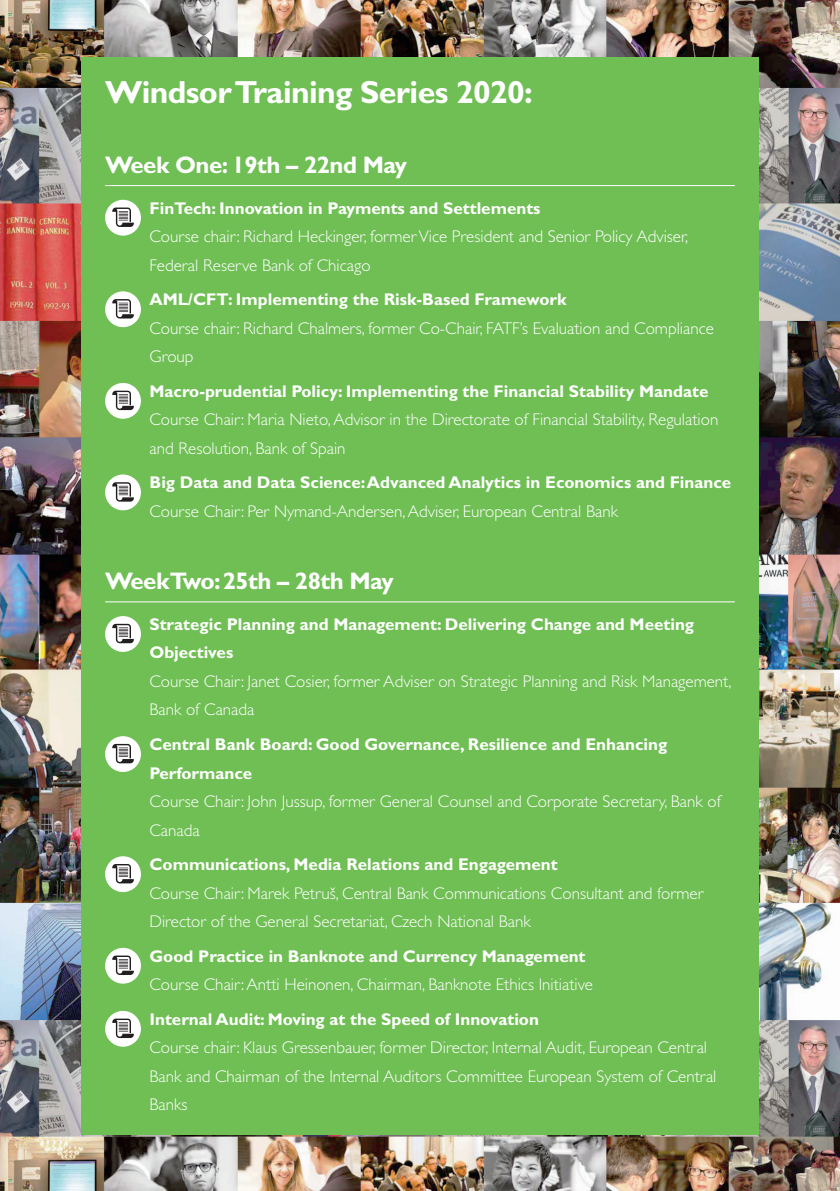
<style>
.page{position:relative;width:840px;height:1191px;background:#fff}
.page>*{position:absolute;margin:0;border:0;box-sizing:border-box;transform-origin:0 0}
.t1{font:700 32px "Gill Sans Std";letter-spacing:-.02em;color:#fff}
.t2{font:700 24px "Gill Sans Std";letter-spacing:-.02em;color:#fff}
.t3{font:300 17px/28.6px "Gill Sans Std";color:#fff}
.t4{font:700 17px/28.6px "Gill Sans Std";color:#fff}
</style>
<div class="page">
<img style="left:0;top:0;width:839px;height:1191px">
<div style="left:81px;top:57px;width:677px;height:1077px;background:#6fbf54"></div>
<hr style="left:105px;top:185px;width:629px;height:1px;background:#fff">
<div style="left:105px;top:200px;width:36px;height:36px;background:#fff;border-radius:50%"></div>
<svg style="left:112px;top:207px;width:22px;height:20px"></svg>
<div style="left:105px;top:291px;width:36px;height:36px;background:#fff;border-radius:50%"></div>
<svg style="left:112px;top:299px;width:22px;height:19px"></svg>
<div style="left:105px;top:383px;width:36px;height:36px;background:#fff;border-radius:50%"></div>
<svg style="left:112px;top:391px;width:22px;height:19px"></svg>
<div style="left:105px;top:474px;width:36px;height:36px;background:#fff;border-radius:50%"></div>
<svg style="left:112px;top:482px;width:22px;height:19px"></svg>
<hr style="left:105px;top:601px;width:629px;height:1px;background:#fff">
<div style="left:105px;top:616px;width:36px;height:36px;background:#fff;border-radius:50%"></div>
<svg style="left:112px;top:624px;width:22px;height:19px"></svg>
<div style="left:105px;top:736px;width:36px;height:36px;background:#fff;border-radius:50%"></div>
<svg style="left:112px;top:744px;width:22px;height:19px"></svg>
<div style="left:105px;top:856px;width:36px;height:36px;background:#fff;border-radius:50%"></div>
<svg style="left:112px;top:864px;width:22px;height:19px"></svg>
<div style="left:105px;top:947px;width:36px;height:36px;background:#fff;border-radius:50%"></div>
<svg style="left:112px;top:955px;width:22px;height:20px"></svg>
<div style="left:105px;top:1011px;width:36px;height:35px;background:#fff;border-radius:50%"></div>
<svg style="left:112px;top:1018px;width:22px;height:20px"></svg>
<h1 class="t1" style="left:105px;top:73px;width:429px">Windsor Training Series 2020:</h1>
<h2 class="t2" style="left:105px;top:151px;width:303px">Week One: 19th – 22nd May</h2>
<p class="t4" style="left:149px;top:193px;width:392px">FinTech: Innovation in Payments and Settlements</p>
<p class="t3" style="left:149px;top:222px;width:540px">Course chair: Richard Heckinger, former Vice President and Senior Policy Adviser,<br>Federal Reserve Bank of Chicago</p>
<p class="t4" style="left:149px;top:285px;width:418px">AML/CFT: Implementing the Risk-Based Framework</p>
<p class="t3" style="left:149px;top:314px;width:565px">Course chair: Richard Chalmers, former Co-Chair, FATF’s Evaluation and Compliance<br>Group</p>
<p class="t4" style="left:149px;top:377px;width:560px">Macro-prudential Policy: Implementing the Financial Stability Mandate</p>
<p class="t3" style="left:149px;top:405px;width:570px">Course Chair: Maria Nieto, Advisor in the Directorate of Financial Stability, Regulation and Resolution, Bank of Spain</p>
<p class="t4" style="left:149px;top:468px;width:583px">Big Data and Data Science: Advanced Analytics in Economics and Finance</p>
<p class="t3" style="left:149px;top:497px;width:470px">Course Chair: Per Nymand-Andersen, Adviser, European Central Bank</p>
<h2 class="t2" style="left:105px;top:567px;width:290px">Week Two: 25th – 28th May</h2>
<p class="t4" style="left:149px;top:610px;width:546px">Strategic Planning and Management: Delivering Change and Meeting<br>Objectives</p>
<p class="t3" style="left:149px;top:667px;width:583px">Course Chair: Janet Cosier, former Adviser on Strategic Planning and Risk Management,<br>Bank of Canada</p>
<p class="t4" style="left:149px;top:730px;width:519px">Central Bank Board: Good Governance, Resilience and Enhancing<br>Performance</p>
<p class="t3" style="left:149px;top:787px;width:572px">Course Chair: John Jussup, former General Counsel and Corporate Secretary, Bank of<br>Canada</p>
<p class="t4" style="left:149px;top:850px;width:409px">Communications, Media Relations and Engagement</p>
<p class="t3" style="left:149px;top:878px;width:555px">Course Chair: Marek Petruš, Central Bank Communications Consultant and former<br>Director of the General Secretariat, Czech National Bank</p>
<p class="t4" style="left:149px;top:941px;width:437px">Good Practice in Banknote and Currency Management</p>
<p class="t3" style="left:149px;top:970px;width:445px">Course Chair: Antti Heinonen, Chairman, Banknote Ethics Initiative</p>
<p class="t4" style="left:149px;top:1004px;width:391px">Internal Audit: Moving at the Speed of Innovation</p>
<p class="t3" style="left:149px;top:1033px;width:568px">Course chair: Klaus Gressenbauer, former Director, Internal Audit, European Central<br>Bank and Chairman of the Internal Auditors Committee European System of Central<br>Banks</p>
</div>
